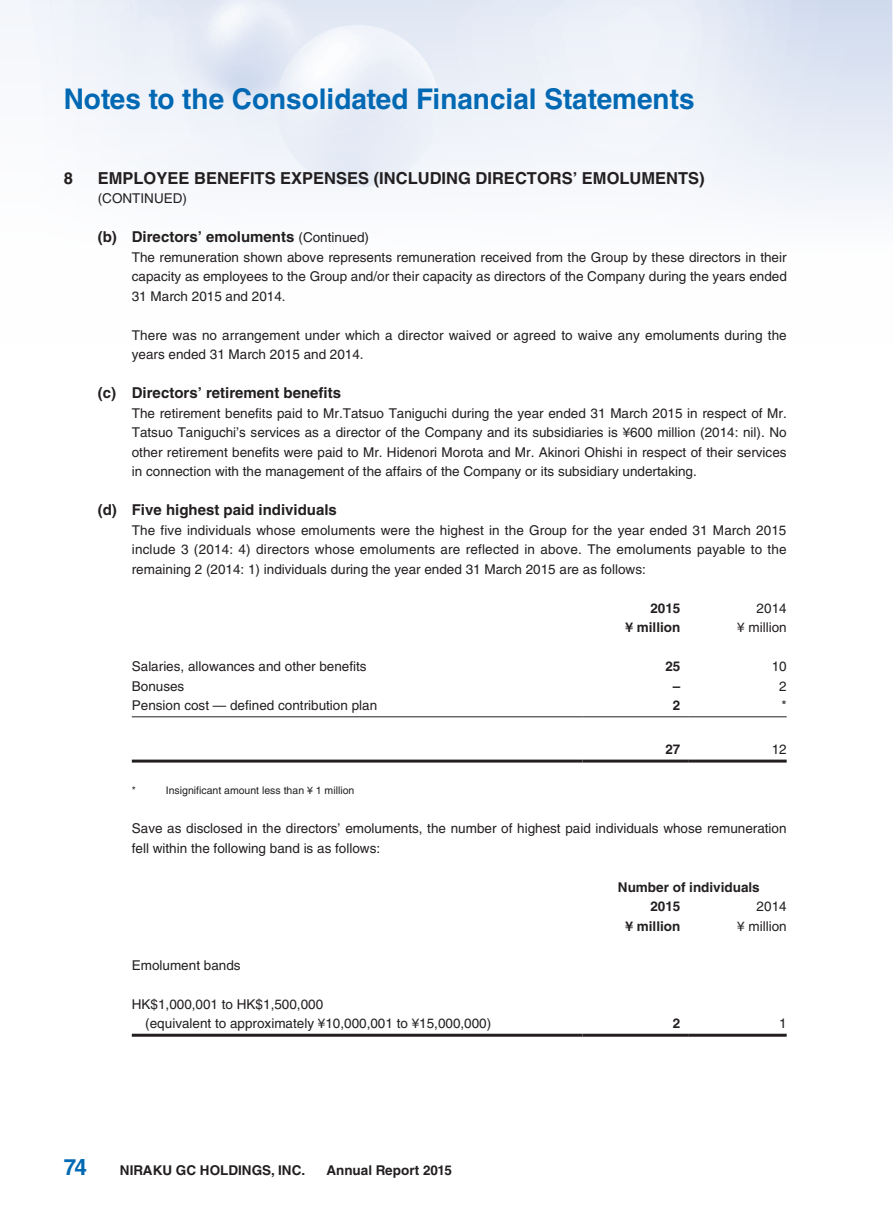
<style>
.page{position:relative;width:893px;height:1212px;background:#fff}
.page>*{position:absolute;margin:0;border:0;box-sizing:border-box;transform-origin:0 0}
.t1{font:700 28.5px "Helvetica LT Std";color:#0168b3}
.t2{font:700 22.5px "Helvetica LT Std";color:#0168b3}
._01_H1{font:700 16.5px "Helvetica LT Std";color:#231f20}
._02_H2{font:700 15px "Helvetica LT Std";color:#231f20}
._00_txt{font:13.5px/19.5px "Helvetica LT Std";color:#231f20;text-align:justify}
._50_Table_txt{font:13.5px/19.5px "Helvetica LT Std";color:#231f20}
._50_Table_txt-2{font:700 13.5px "Helvetica LT Std";color:#231f20}
._01_H1-2{font:13.5px "Helvetica LT Std";color:#231f20}
._06_Notes{font:10.5px "Helvetica LT Std";color:#231f20}
.s1{font-weight:400;font-size:13.5px}
</style>
<div class="page">
<hr style="left:132px;top:716px;width:451px;height:1px;background:#231f20">
<hr style="left:583px;top:716px;width:106px;height:1px;background:#231f20">
<hr style="left:689px;top:716px;width:98px;height:1px;background:#231f20">
<hr style="left:132px;top:759px;width:451px;height:3px;background:#231f20">
<hr style="left:583px;top:759px;width:106px;height:3px;background:#231f20">
<hr style="left:689px;top:759px;width:98px;height:3px;background:#231f20">
<hr style="left:132px;top:1034px;width:451px;height:3px;background:#231f20">
<hr style="left:583px;top:1034px;width:106px;height:3px;background:#231f20">
<hr style="left:689px;top:1034px;width:98px;height:3px;background:#231f20">
<h1 class="t1" style="left:64px;top:81px;width:632px">Notes to the Consolidated Financial Statements</h1>
<p class="_01_H1" style="left:64px;top:168px;width:11px">8</p>
<p class="_01_H1" style="left:98px;top:168px;width:608px">EMPLOYEE BENEFITS EXPENSES (INCLUDING DIRECTORS’ EMOLUMENTS)</p>
<p class="_01_H1-2" style="left:98px;top:191px;width:91px">(CONTINUED)</p>
<p class="_02_H2" style="left:98px;top:228px;width:273px">(b) Directors’ emoluments <span class="s1">(Continued)</span></p>
<p class="_00_txt" style="left:132px;top:247px;width:657px">The remuneration shown above represents remuneration received from the Group by these directors in their capacity as employees to the Group and/or their capacity as directors of the Company during the years ended 31 March 2015 and 2014.</p>
<p class="_00_txt" style="left:132px;top:325px;width:656px">There was no arrangement under which a director waived or agreed to waive any emoluments during the years ended 31 March 2015 and 2014.</p>
<p class="_02_H2" style="left:98px;top:384px;width:245px">(c) Directors’ retirement benefits</p>
<p class="_00_txt" style="left:132px;top:403px;width:656px">The retirement benefits paid to Mr.Tatsuo Taniguchi during the year ended 31 March 2015 in respect of Mr.<br>Tatsuo Taniguchi’s services as a director of the Company and its subsidiaries is ¥600 million (2014: nil). No other retirement benefits were paid to Mr. Hidenori Morota and Mr. Akinori Ohishi in respect of their services in connection with the management of the affairs of the Company or its subsidiary undertaking.</p>
<p class="_02_H2" style="left:98px;top:501px;width:241px">(d) Five highest paid individuals</p>
<p class="_00_txt" style="left:132px;top:520px;width:656px">The five individuals whose emoluments were the highest in the Group for the year ended 31 March 2015 include 3 (2014: 4) directors whose emoluments are reflected in above. The emoluments payable to the remaining 2 (2014: 1) individuals during the year ended 31 March 2015 are as follows:</p>
<p class="_50_Table_txt-2" style="left:650px;top:600px;width:32px">2015</p>
<p class="_50_Table_txt" style="left:757px;top:598px;width:32px">2014</p>
<p class="_50_Table_txt-2" style="left:626px;top:619px;width:56px">¥ million</p>
<p class="_50_Table_txt" style="left:737px;top:618px;width:51px">¥ million</p>
<p class="_50_Table_txt" style="left:132px;top:657px;width:236px">Salaries, allowances and other benefits</p>
<p class="_50_Table_txt-2" style="left:665px;top:658px;width:17px">25</p>
<p class="_50_Table_txt" style="left:772px;top:657px;width:17px">10</p>
<p class="_50_Table_txt" style="left:132px;top:676px;width:54px">Bonuses</p>
<p class="_50_Table_txt-2" style="left:673px;top:678px;width:9px">–</p>
<p class="_50_Table_txt" style="left:779px;top:676px;width:9px">2</p>
<p class="_50_Table_txt" style="left:132px;top:696px;width:247px">Pension cost — defined contribution plan</p>
<p class="_50_Table_txt-2" style="left:673px;top:697px;width:9px">2</p>
<p class="_50_Table_txt" style="left:781px;top:696px;width:7px">*</p>
<p class="_50_Table_txt-2" style="left:665px;top:741px;width:17px">27</p>
<p class="_50_Table_txt" style="left:772px;top:739px;width:17px">12</p>
<p class="_06_Notes" style="left:132px;top:784px;width:6px">*</p>
<p class="_06_Notes" style="left:166px;top:784px;width:190px">Insignificant amount less than ¥ 1 million</p>
<p class="_00_txt" style="left:132px;top:818px;width:656px">Save as disclosed in the directors’ emoluments, the number of highest paid individuals whose remuneration fell within the following band is as follows:</p>
<p class="_50_Table_txt-2" style="left:618px;top:878px;width:143px">Number of individuals</p>
<p class="_50_Table_txt-2" style="left:650px;top:898px;width:32px">2015</p>
<p class="_50_Table_txt" style="left:757px;top:896px;width:32px">2014</p>
<p class="_50_Table_txt-2" style="left:626px;top:917px;width:56px">¥ million</p>
<p class="_50_Table_txt" style="left:737px;top:916px;width:51px">¥ million</p>
<p class="_50_Table_txt" style="left:132px;top:955px;width:110px">Emolument bands</p>
<p class="_50_Table_txt" style="left:145px;top:994px;width:347px;text-indent:-14px">HK$1,000,001 to HK$1,500,000<br>(equivalent to approximately ¥10,000,001 to ¥15,000,000)</p>
<p class="_50_Table_txt-2" style="left:673px;top:1015px;width:9px">2</p>
<p class="_50_Table_txt" style="left:779px;top:1013px;width:9px">1</p>
<h2 class="t2" style="left:64px;top:1154px;width:25px">74</h2>
<p class="_50_Table_txt-2" style="left:120px;top:1162px;width:187px">NIRAKU GC HOLDINGS, INC.</p>
<p class="_50_Table_txt-2" style="left:326px;top:1162px;width:127px">Annual Report 2015</p>
</div>
